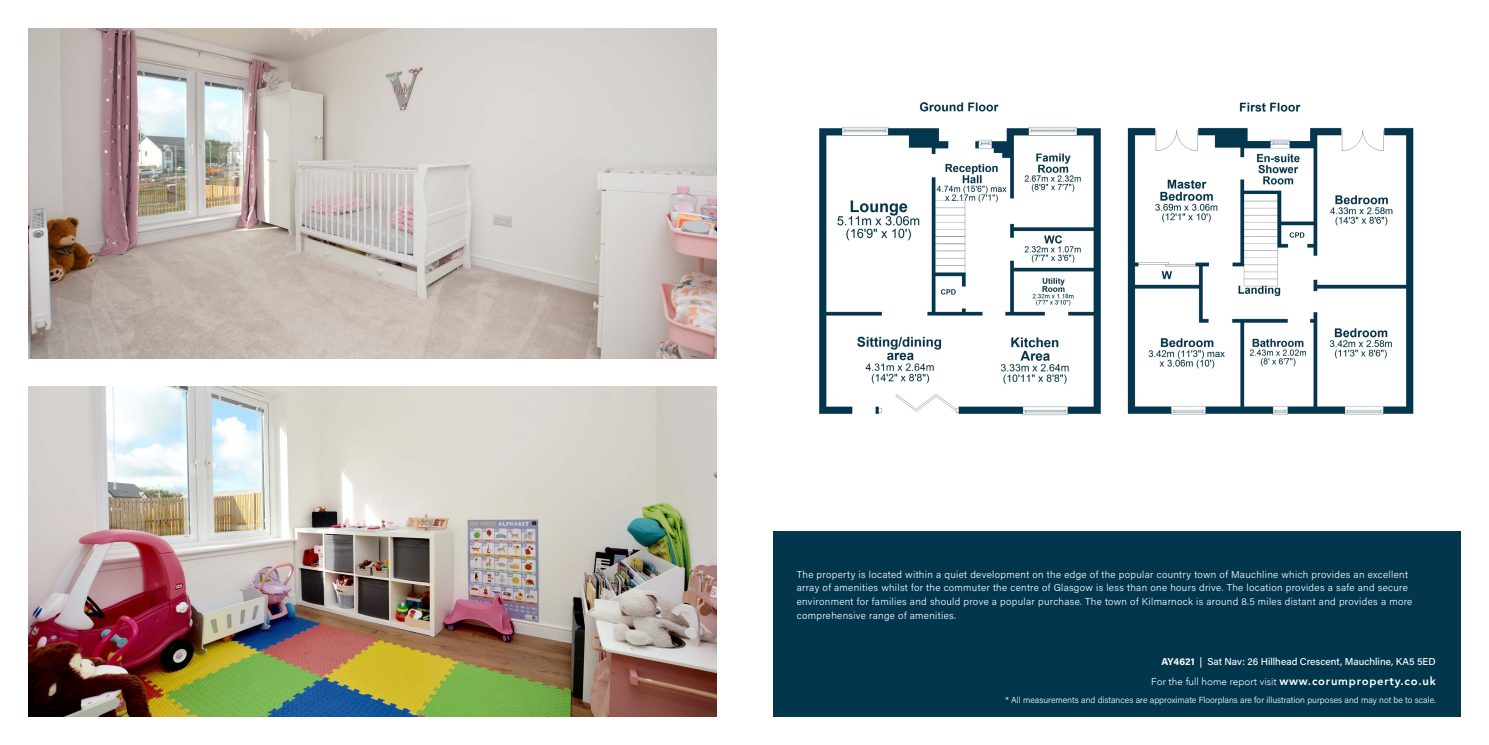
<style>
.page{position:relative;width:1489px;height:745px;background:#fff}
.page>*{position:absolute;margin:0;border:0;box-sizing:border-box;transform-origin:0 0}
.t1{font:300 10px/13.8px "Acumin Pro";letter-spacing:.03em;color:#fff}
.t2{font:500 10px "Acumin Pro";color:#fff}
.t3{font:300 10px "Avenir";color:#fff}
.t4{font:300 8.75px "Acumin Pro";color:#fff}
.s1{font-weight:700}
.s2{font-weight:800;font-size:11.25px}
</style>
<div class="page">
<div style="left:772px;top:531px;width:688px;height:185px;background:#01364d"></div>
<img style="left:819px;top:102px;width:595px;height:314px">
<img style="left:28px;top:386px;width:688px;height:330px">
<img style="left:28px;top:28px;width:688px;height:330px">
<p class="t1" style="left:796px;top:566px;width:617px">The property is located within a quiet development on the edge of the popular country town of Mauchline which provides an excellent array of amenities whilst for the commuter the centre of Glasgow is less than one hours drive. The location provides a safe and secure environment for families and should prove a popular purchase. The town of Kilmarnock is around 8.5 miles distant and provides a more comprehensive range of amenities.</p>
<p class="t2" style="left:1161px;top:654px;width:276px"><span class="s1">AY4621</span> | Sat Nav: 26 Hillhead Crescent, Mauchline, KA5 5ED</p>
<p class="t3" style="left:1151px;top:675px;width:286px">For the full home report visit <span class="s2">www.corumproperty.co.uk</span></p>
<p class="t4" style="left:1005px;top:693px;width:431px">* All measurements and distances are approximate Floorplans are for illustration purposes and may not be to scale.</p>
</div>
